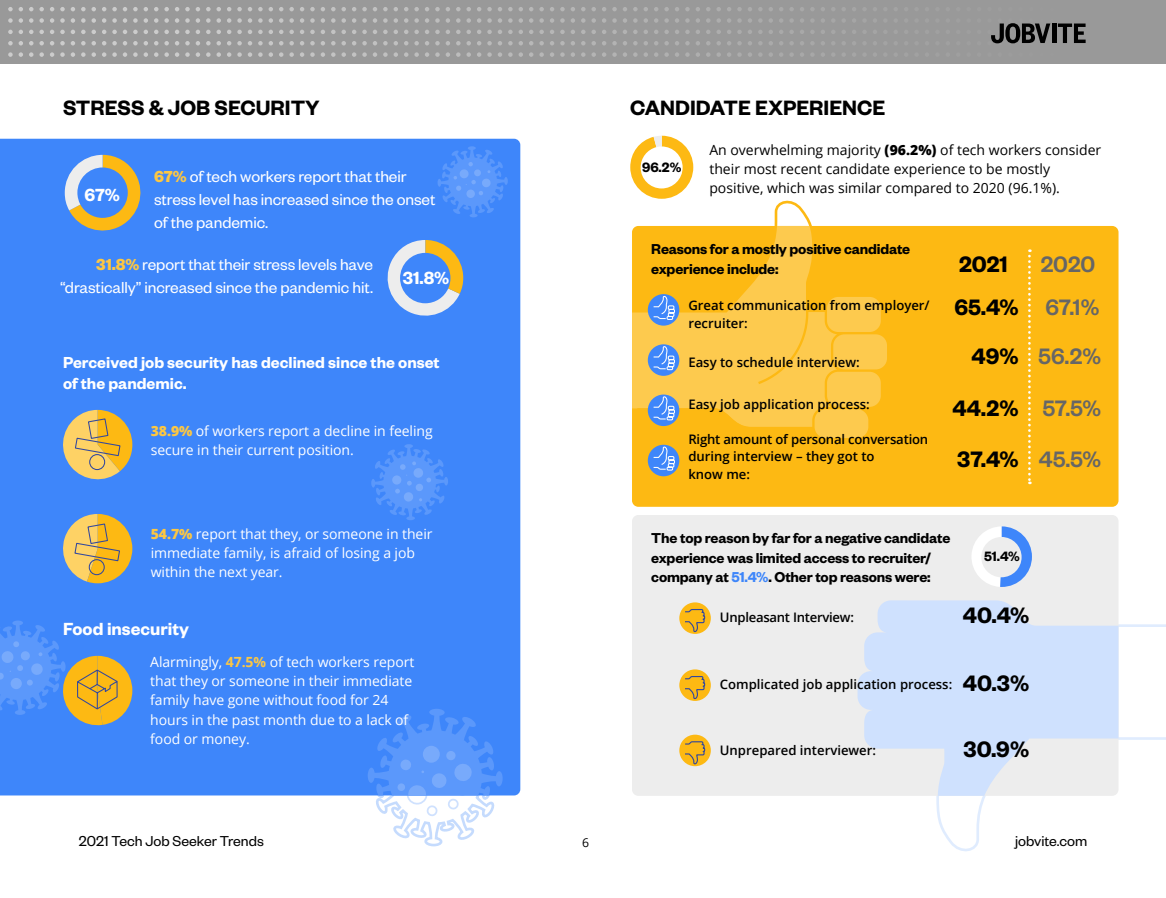
<style>
.page{position:relative;width:1166px;height:898px;background:#fff}
.page>*{position:absolute;margin:0;border:0;box-sizing:border-box;transform-origin:0 0}
.t1{font:600 24.5px/50.9px "Founders Grotesk";color:#000}
.t2{font:500 24.5px/49.7px "Founders Grotesk";color:#666;text-align:right}
.t3{font:600 22.75px "Founders Grotesk";color:#000}
.t4{font:600 19.25px "Founders Grotesk";color:#fff}
.t5{font:17.5px/22.8px "Founders Grotesk";letter-spacing:-.005em;color:#fff}
.t6{font:600 17.5px/21px "Founders Grotesk";color:#fff}
.t7{font:600 15.75px/19.2px "Founders Grotesk";letter-spacing:-.01em;color:#000}
.t8{font:15.75px "Founders Grotesk";color:#000}
.t9{font:600 14.88px "Founders Grotesk";color:#000}
.t10{font:14px/19.2px "Open Sans";letter-spacing:-.005em;color:#fff}
.t11{font:14px/19.2px "Open Sans";color:#000}
.t12{font:600 13.12px/17.5px "Open Sans";color:#000}
.t13{font:600 13.12px "Open Sans";letter-spacing:-.02em;color:#000}
.t14{font:12.25px "Open Sans";color:#000}
.s1{font-weight:700;color:#fdc742}
.s2{font-weight:800;color:#fdc742}
.s3{font-weight:800}
.s4{font-weight:600;color:#000}
.s5{font-weight:500;color:#666}
.s6{color:#3e86fa}
</style>
<div class="page">
<div style="left:0;top:0;width:1166px;height:63px;background:#999"></div>
<svg style="left:8px;top:30px;width:317px;height:4px"></svg>
<svg style="left:991px;top:23px;width:59px;height:20px"></svg>
<div style="left:1051px;top:24px;width:5px;height:19px;background:#000"></div>
<svg style="left:1058px;top:24px;width:27px;height:19px"></svg>
<svg style="left:855px;top:624px;width:311px;height:228px"></svg>
<div style="left:632px;top:515px;width:486px;height:280px;background:#ededed;border-radius:6px"></div>
<svg style="left:857px;top:600px;width:261px;height:195px;fill:#cfe1fe"></svg>
<svg style="left:774px;top:200px;width:38px;height:26px"></svg>
<div style="left:632px;top:226px;width:486px;height:280px;background:#fdb913;border-radius:6px"></div>
<div style="left:814px;top:409px;width:54px;height:29px;background:#fdca4e;border-radius:11px"></div>
<div style="left:827px;top:297px;width:53px;height:35px;background:#fdca4e;border-radius:11px"></div>
<div style="left:827px;top:371px;width:53px;height:35px;background:#fdca4e;border-radius:11px"></div>
<div style="left:833px;top:334px;width:54px;height:35px;background:#fdca4e;border-radius:11px"></div>
<div style="left:0;top:139px;width:520px;height:656px;background:#3e86fa"></div>
<svg style="left:365px;top:706px;width:139px;height:141px"></svg>
<svg style="left:371px;top:444px;width:77px;height:76px;background:#4f90fa"></svg>
<svg style="left:437px;top:146px;width:71px;height:71px;background:#4f90fa"></svg>
<div style="left:679px;top:669px;width:32px;height:31px;background:#fdb913;border-radius:50%"></div>
<svg style="left:684px;top:676px;width:21px;height:22px"></svg>
<div style="left:679px;top:602px;width:32px;height:31px;background:#fdb913;border-radius:50%"></div>
<svg style="left:684px;top:609px;width:21px;height:22px"></svg>
<svg style="left:679px;top:734px;width:32px;height:31px"></svg>
<svg style="left:684px;top:740px;width:21px;height:23px"></svg>
<svg style="left:1028px;top:249px;width:2px;height:235px"></svg>
<svg style="left:632px;top:226px;width:205px;height:204px"></svg>
<div style="left:648px;top:444px;width:31px;height:32px;background:#3e86fa;border-radius:50%"></div>
<svg style="left:652px;top:445px;width:23px;height:26px"></svg>
<svg style="left:65px;top:155px;width:81px;height:81px;background:#849fbd"></svg>
<svg style="left:382px;top:240px;width:81px;height:81px;background:#82a6da"></svg>
<svg style="left:59px;top:513px;width:73px;height:70px;background:#c1ad6f"></svg>
<svg style="left:59px;top:409px;width:73px;height:74px;background:#baae7f"></svg>
<svg style="left:0;top:620px;width:132px;height:107px;background:#7697bf"></svg>
<svg style="left:630px;top:136px;width:63px;height:63px"></svg>
<svg style="left:972px;top:526px;width:60px;height:60px"></svg>
<h2 class="t3" style="left:63px;top:93px;width:258px">STRESS &amp; JOB SECURITY</h2>
<h2 class="t3" style="left:630px;top:93px;width:256px">CANDIDATE EXPERIENCE</h2>
<h3 class="t4" style="left:84px;top:182px;width:37px">67%</h3>
<p class="t5" style="left:154px;top:164px;width:283px"><span class="s1">67%</span> of tech workers report that their stress level has increased since the onset of the pandemic.</p>
<p class="t5" style="left:60px;top:252px;width:314px;text-align:right"><span class="s1">31.8%</span> report that their stress levels have “drastically” increased since the pandemic hit.</p>
<h3 class="t4" style="left:403px;top:265px;width:48px">31.8%</h3>
<p class="t6" style="left:63px;top:351px;width:378px">Perceived job security has declined since the onset of the pandemic.</p>
<p class="t10" style="left:151px;top:420px;width:283px"><span class="s2">38.9%</span> of workers report a decline in feeling secure in their current position.</p>
<p class="t9" style="left:642px;top:158px;width:41px">96.2%</p>
<p class="t11" style="left:709px;top:139px;width:393px">An overwhelming majority <span class="s3">(96.2%)</span> of tech workers consider their most recent candidate experience to be mostly positive, which was similar compared to 2020 (96.1%).</p>
<p class="t7" style="left:651px;top:239px;width:260px">Reasons for a mostly positive candidate experience include:</p>
<p class="t12" style="left:688px;top:296px;width:243px">Great communication from employer/ recruiter:</p>
<p class="t12" style="left:688px;top:352px;width:173px">Easy to schedule interview:</p>
<p class="t12" style="left:688px;top:394px;width:183px">Easy job application process:</p>
<p class="t12" style="left:688px;top:429px;width:241px">Right amount of personal conversation during interview – they got to<br>know me:</p>
<h1 class="t1" style="left:959px;top:237px;width:50px">2021</h1>
<h1 class="t2" style="left:1040px;top:238px;width:56px">2020</h1>
<h1 class="t2" style="left:954px;top:280px;width:148px"><span class="s4">65.4%</span> 67.1%<br><span class="s4">49%</span> 56.2%</h1>
<h1 class="t1" style="left:952px;top:381px;width:150px">44.2% <span class="s5">57.5%<br></span>37.4% <span class="s5">45.5%</span></h1>
<p class="t10" style="left:151px;top:523px;width:283px"><span class="s2">54.7%</span> report that they, or someone in their immediate family, is afraid of losing a job within the next year.</p>
<p class="t7" style="left:651px;top:527px;width:301px">The top reason by far for a negative candidate experience was limited access to recruiter/ company at <span class="s6">51.4%</span>. Other top reasons were:</p>
<p class="t13" style="left:720px;top:608px;width:136px">Unpleasant Interview:</p>
<h3 class="t4" style="left:63px;top:617px;width:127px">Food insecurity</h3>
<p class="t10" style="left:150px;top:651px;width:265px">Alarmingly, <span class="s1">47.5%</span> of tech workers report that they or someone in their immediate family have gone without food for 24 hours in the past month due to a lack of food or money.</p>
<p class="t12" style="left:720px;top:674px;width:234px">Complicated job application process:</p>
<p class="t12" style="left:720px;top:741px;width:158px">Unprepared interviewer:</p>
<p class="t9" style="left:984px;top:546px;width:37px">51.4%</p>
<h1 class="t1" style="left:963px;top:588px;width:68px">40.4%</h1>
<h1 class="t1" style="left:963px;top:655px;width:68px">40.3%</h1>
<h1 class="t1" style="left:963px;top:722px;width:67px">30.9%</h1>
<p class="t8" style="left:79px;top:831px;width:187px">2021 Tech Job Seeker Trends</p>
<p class="t14" style="left:582px;top:834px;width:9px">6</p>
<p class="t8" style="left:1015px;top:831px;width:74px">jobvite.com</p>
</div>
